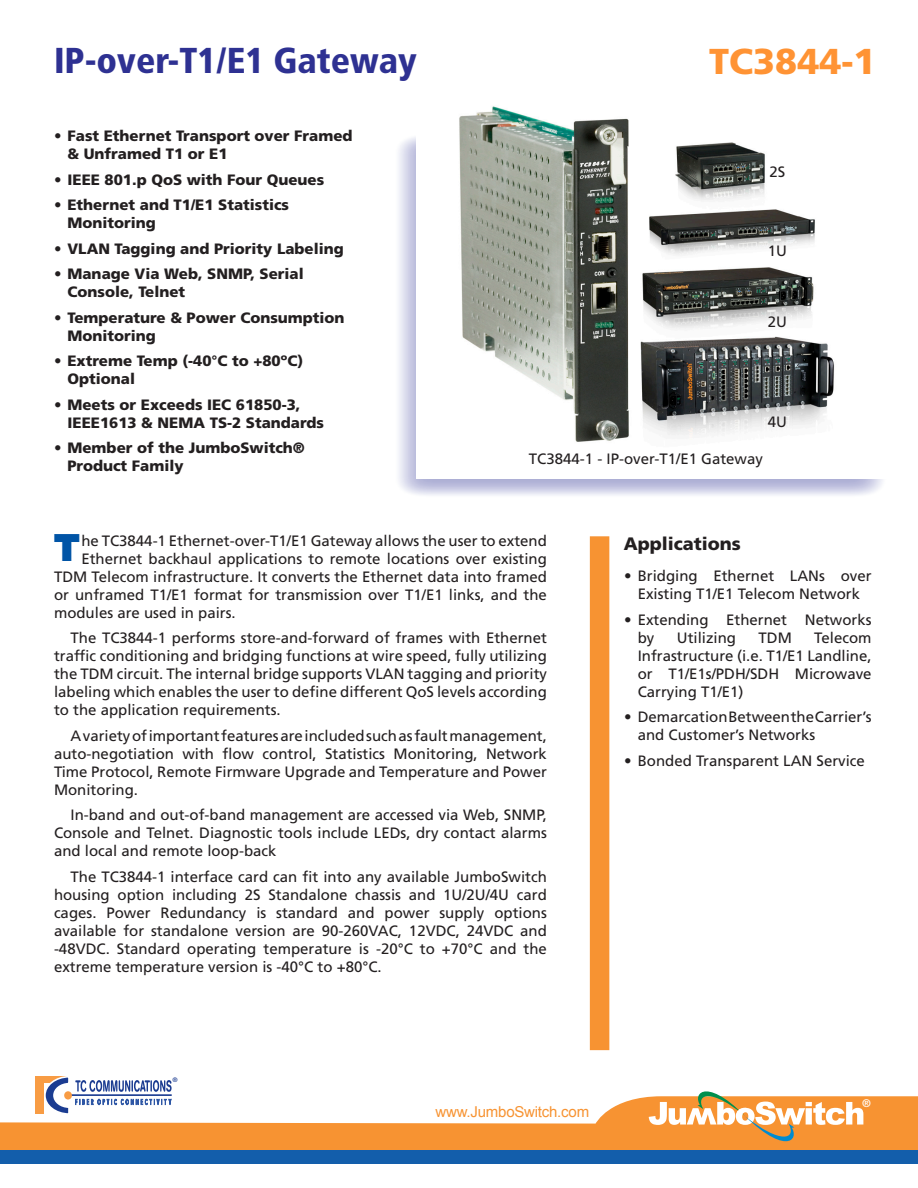
<style>
.page{position:relative;width:918px;height:1188px;background:#fff}
.page>*{position:absolute;margin:0;border:0;box-sizing:border-box;transform-origin:0 0}
.t1{font:900 38.55px "Frutiger LT Std";color:#0054a6;scale:.87 1}
.t2{font:900 condensed 36px "Frutiger LT Std";color:#2e3192}
.t3{font:900 36px "Frutiger LT Std";color:#ff9334}
.t4{font:900 18px "Frutiger LT Std";color:#231f20}
.t5{font:15px/18px "Frutiger LT Std";color:#231f20;text-align:justify}
.t6{font:900 15px/18px "Frutiger LT Std";color:#231f20}
.t7{font:15px "Arial";letter-spacing:-.015em;color:#f79332}
.t8{font:11.1px "Frutiger";color:#fff}
.t9{font:6.45px "Frutiger";color:#1b3c91}
</style>
<div class="page">
<img style="left:459px;top:106px;width:377px;height:341px">
<div style="left:590px;top:536px;width:19px;height:514px;background:#f79332"></div>
<svg style="left:0;top:1096px;width:918px;height:54px;fill:#f79332"></svg>
<div style="left:0;top:1150px;width:918px;height:14px;background:#135eab"></div>
<svg style="left:649px;top:1091px;width:214px;height:59px"></svg>
<div style="left:36px;top:1077px;width:8px;height:36px;background:#f89c44"></div>
<svg style="left:43px;top:1076px;width:129px;height:40px"></svg>
<div style="left:64px;top:1091px;width:8px;height:9px;border:2px solid #f89c44;border-radius:50%"></div>
<p class="t2" style="left:54px;top:39px;width:364px">IP-over-T1/E1 Gateway</p>
<p class="t6" style="left:68px;top:127px;width:287px;text-indent:-14px">• Fast Ethernet Transport over Framed &amp; Unframed T1 or E1</p>
<p class="t6" style="left:54px;top:170px;width:272px">• IEEE 801.p QoS with Four Queues</p>
<p class="t6" style="left:68px;top:196px;width:223px;text-indent:-14px">• Ethernet and T1/E1 Statistics<br>Monitoring</p>
<p class="t6" style="left:54px;top:239px;width:291px">• VLAN Tagging and Priority Labeling</p>
<p class="t6" style="left:68px;top:265px;width:238px;text-indent:-14px">• Manage Via Web, SNMP, Serial<br>Console, Telnet</p>
<p class="t6" style="left:68px;top:308px;width:279px;text-indent:-14px">• Temperature &amp; Power Consumption<br>Monitoring</p>
<p class="t6" style="left:68px;top:352px;width:237px;text-indent:-14px">• Extreme Temp (-40°C to +80ºC)<br>Optional</p>
<p class="t6" style="left:68px;top:395px;width:258px;text-indent:-14px">• Meets or Exceeds IEC 61850-3,<br>IEEE1613 &amp; NEMA TS-2 Standards</p>
<p class="t6" style="left:68px;top:439px;width:239px;text-indent:-14px">• Member of the JumboSwitch®<br>Product Family</p>
<p class="t3" style="left:709px;top:40px;width:168px">TC3844-1</p>
<p class="t5" style="left:769px;top:162px;width:17px">2S</p>
<p class="t5" style="left:768px;top:242px;width:21px">1U</p>
<p class="t5" style="left:768px;top:312px;width:21px">2U</p>
<p class="t5" style="left:768px;top:413px;width:21px">4U</p>
<p class="t5" style="left:529px;top:450px;width:235px">TC3844-1 - IP-over-T1/E1 Gateway</p>
<p class="t1" style="left:54px;top:524px;width:31px">T</p>
<p class="t5" style="left:81px;top:532px;width:467px">he TC3844-1 Ethernet-over-T1/E1 Gateway allows the user to extend</p>
<p class="t5" style="left:81px;top:550px;width:467px">Ethernet backhaul applications to remote locations over existing</p>
<p class="t5" style="left:54px;top:568px;width:494px">TDM Telecom infrastructure. It converts the Ethernet data into framed</p>
<p class="t5" style="left:54px;top:586px;width:494px">or unframed T1/E1 format for transmission over T1/E1 links, and the</p>
<p class="t5" style="left:54px;top:604px;width:183px">modules are used in pairs.</p>
<p class="t5" style="left:54px;top:629px;width:495px;text-indent:16px">The TC3844-1 performs store-and-forward of frames with Ethernet traffic conditioning and bridging functions at wire speed, fully utilizing the TDM circuit. The internal bridge supports VLAN tagging and priority labeling which enables the user to define different QoS levels according to the application requirements.</p>
<p class="t5" style="left:54px;top:727px;width:494px;text-indent:16px">A variety of important features are included such as fault management, auto-negotiation with flow control, Statistics Monitoring, Network Time Protocol, Remote Firmware Upgrade and Temperature and Power Monitoring.</p>
<p class="t5" style="left:54px;top:806px;width:494px;text-indent:16px">In-band and out-of-band management are accessed via Web, SNMP, Console and Telnet. Diagnostic tools include LEDs, dry contact alarms and local and remote loop-back</p>
<p class="t5" style="left:54px;top:868px;width:494px;text-indent:16px">The TC3844-1 interface card can fit into any available JumboSwitch housing option including 2S Standalone chassis and 1U/2U/4U card cages. Power Redundancy is standard and power supply options available for standalone version are 90-260VAC, 12VDC, 24VDC and -48VDC. Standard operating temperature is -20°C to +70°C and the extreme temperature version is -40°C to +80°C.</p>
<p class="t4" style="left:624px;top:532px;width:119px">Applications</p>
<p class="t5" style="left:624px;top:567px;width:249px;text-align:center">• Bridging Ethernet LANs over<br>Existing T1/E1 Telecom Network</p>
<p class="t5" style="left:638px;top:611px;width:235px;text-indent:-14px">• Extending Ethernet Networks by</p>
<p class="t5" style="left:638px;top:629px;width:235px;text-indent:177px">Telecom Infrastructure (i.e. T1/E1 Landline, or T1/E1s/PDH/SDH Microwave Carrying T1/E1)</p>
<p class="t5" style="left:638px;top:708px;width:235px;text-indent:-14px">• Demarcation Between the Carrier’s and Customer’s Networks</p>
<p class="t5" style="left:624px;top:752px;width:242px">• Bonded Transparent LAN Service</p>
<p class="t5" style="left:677px;top:629px;width:61px">Utilizing</p>
<p class="t5" style="left:759px;top:629px;width:35px">TDM</p>
<p class="t9" style="left:172px;top:1076px;width:7px">®</p>
<p class="t7" style="left:436px;top:1102px;width:155px">www.JumboSwitch.com</p>
<p class="t8" style="left:862px;top:1096px;width:10px">®</p>
</div>
